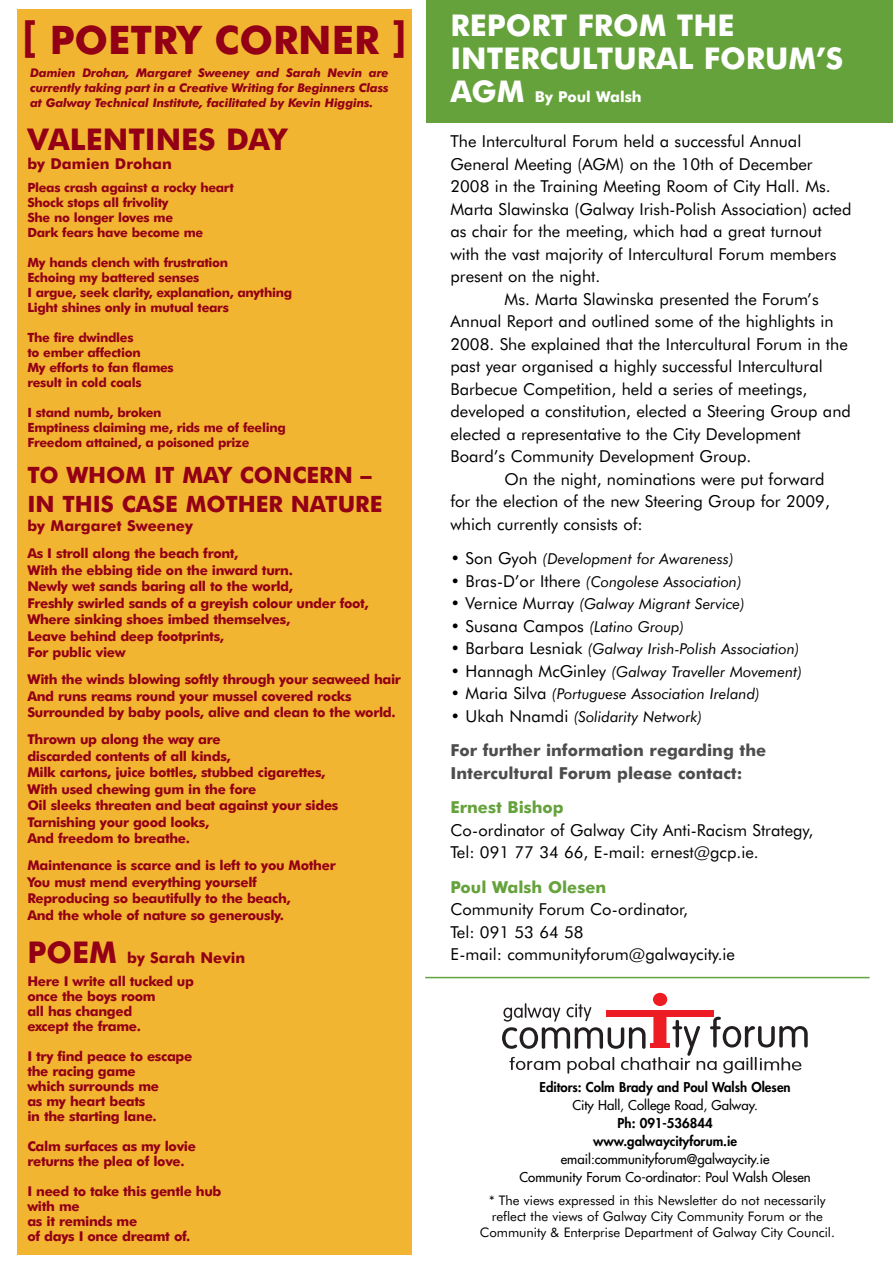
<style>
.page{position:relative;width:893px;height:1263px;background:#fff}
.page>*{position:absolute;margin:0;border:0;box-sizing:border-box;transform-origin:0 0}
.t1{font:700 39.3px "Futura BT";color:#930016}
.t2{font:700 30px/33px "Futura BT";color:#fff}
.t3{font:700 30px "Futura BT";color:#930016}
.t4{font:700 22.5px/28.5px "Futura BT";color:#930016}
.t5{font:16.5px/22.5px "Futura BT";color:#000}
.t6{font:700 16.5px/22.5px "Futura BT";color:#4d4d4d}
.t7{font:700 16.5px "Futura BT";color:#65a23c}
.t8{font:italic 15px "Futura BT";color:#000}
.t9{font:700 15px "Futura BT";color:#930016}
.t10{font:700 15px "Futura BT";color:#fff}
.t11{font:700 13.5px/16.5px "Futura BT";letter-spacing:-.025em;color:#930016}
.t12{font:13.2px/15.9px "Futura BT";color:#000;text-align:center}
.t13{font:13.2px/18px "Futura";color:#000;text-align:center}
.t14{font:800 13.2px/18px "Futura";color:#000;text-align:center}
.t15{font:700 12.75px/15px "Futura BT";letter-spacing:-.025em;color:#930016}
.t16{font:italic 700 12px/15px "Futura BT";letter-spacing:-.01em;color:#930016;text-align:justify}
.s1{font-size:30px}
.s2{font-style:normal;font-size:16.5px}
.s3{font-style:italic;font-size:15px}
</style>
<div class="page">
<div style="left:17px;top:9px;width:394px;height:1245px;background:#f2b531"></div>
<svg style="left:502px;top:993px;width:306px;height:80px"></svg>
<div style="left:426px;top:0;width:467px;height:123px;background:#65a23c"></div>
<hr style="left:425px;top:977px;width:445px;height:1px;background:#65a23c">
<h1 class="t1" style="left:22px;top:24px;width:387px">[ POETRY CORNER ]</h1>
<p class="t16" style="left:30px;top:67px;width:360px">Damien Drohan, Margaret Sweeney and Sarah Nevin are currently taking part in a Creative Writing for Beginners Class at Galway Technical Institute, facilitated by Kevin Higgins.</p>
<h2 class="t3" style="left:27px;top:127px;width:261px">VALENTINES DAY</h2>
<p class="t9" style="left:27px;top:158px;width:146px">by Damien Drohan</p>
<p class="t15" style="left:27px;top:181px;width:208px">Pleas crash against a rocky heart<br>Shock stops all frivolity<br>She no longer loves me<br>Dark fears have become me</p>
<p class="t15" style="left:27px;top:256px;width:266px">My hands clench with frustration<br>Echoing my battered senses<br>I argue, seek clarity, explanation, anything Light shines only in mutual tears</p>
<p class="t15" style="left:27px;top:331px;width:148px">The fire dwindles<br>to ember affection<br>My efforts to fan flames result in cold coals</p>
<p class="t15" style="left:27px;top:406px;width:260px">I stand numb, broken<br>Emptiness claiming me, rids me of feeling<br>Freedom attained, a poisoned prize</p>
<h3 class="t4" style="left:27px;top:463px;width:356px">TO WHOM IT MAY CONCERN –<br>IN THIS CASE MOTHER NATURE</h3>
<p class="t9" style="left:27px;top:520px;width:167px">by Margaret Sweeney</p>
<p class="t11" style="left:27px;top:546px;width:343px">As I stroll along the beach front,<br>With the ebbing tide on the inward turn.<br>Newly wet sands baring all to the world,<br>Freshly swirled sands of a greyish colour under foot, Where sinking shoes imbed themselves,<br>Leave behind deep footprints,<br>For public view</p>
<p class="t11" style="left:27px;top:672px;width:375px">With the winds blowing softly through your seaweed hair<br>And runs reams round your mussel covered rocks<br>Surrounded by baby pools, alive and clean to the world.</p>
<p class="t11" style="left:27px;top:732px;width:313px">Thrown up along the way are<br>discarded contents of all kinds,<br>Milk cartons, juice bottles, stubbed cigarettes, With used chewing gum in the fore<br>Oil sleeks threaten and beat against your sides Tarnishing your good looks,<br>And freedom to breathe.</p>
<p class="t11" style="left:27px;top:858px;width:310px">Maintenance is scarce and is left to you Mother You must mend everything yourself Reproducing so beautifully to the beach,<br>And the whole of nature so generously.</p>
<p class="t9" style="left:27px;top:952px;width:219px"><span class="s1">POEM</span> by Sarah Nevin</p>
<p class="t11" style="left:27px;top:974px;width:168px;line-height:15px">Here I write all tucked up once the boys room<br>all has changed<br>except the frame.</p>
<p class="t11" style="left:27px;top:1049px;width:167px;line-height:15px">I try find peace to escape the racing game<br>which surrounds me<br>as my heart beats<br>in the starting lane.</p>
<p class="t11" style="left:27px;top:1139px;width:170px;line-height:15px">Calm surfaces as my lovie returns the plea of love.</p>
<p class="t11" style="left:27px;top:1184px;width:196px;line-height:15px">I need to take this gentle hub with me<br>as it reminds me<br>of days I once dreamt of.</p>
<h2 class="t2" style="left:450px;top:12px;width:394px">REPORT FROM THE<br>INTERCULTURAL FORUM’S</h2>
<p class="t10" style="left:450px;top:91px;width:193px"><span class="s1">AGM</span> By Poul Walsh</p>
<p class="t5" style="left:450px;top:131px;width:352px">The Intercultural Forum held a successful Annual</p>
<p class="t5" style="left:450px;top:154px;width:364px">General Meeting (AGM) on the 10th of December</p>
<p class="t5" style="left:450px;top:176px;width:382px">2008 in the Training Meeting Room of City Hall. Ms.</p>
<p class="t5" style="left:450px;top:199px;width:402px">Marta Slawinska (Galway Irish-Polish Association) acted</p>
<p class="t5" style="left:450px;top:221px;width:373px">as chair for the meeting, which had a great turnout</p>
<p class="t5" style="left:450px;top:244px;width:388px">with the vast majority of Intercultural Forum members</p>
<p class="t5" style="left:450px;top:266px;width:151px">present on the night.</p>
<p class="t5" style="left:504px;top:289px;width:316px">Ms. Marta Slawinska presented the Forum’s</p>
<p class="t5" style="left:450px;top:311px;width:385px">Annual Report and outlined some of the highlights in</p>
<p class="t5" style="left:450px;top:334px;width:399px">2008. She explained that the Intercultural Forum in the</p>
<p class="t5" style="left:450px;top:356px;width:374px">past year organised a highly successful Intercultural</p>
<p class="t5" style="left:450px;top:379px;width:358px">Barbecue Competition, held a series of meetings,</p>
<p class="t5" style="left:450px;top:401px;width:402px">developed a constitution, elected a Steering Group and</p>
<p class="t5" style="left:450px;top:424px;width:352px">elected a representative to the City Development</p>
<p class="t5" style="left:450px;top:446px;width:302px">Board’s Community Development Group.</p>
<p class="t5" style="left:504px;top:469px;width:322px">On the night, nominations were put forward</p>
<p class="t5" style="left:450px;top:491px;width:381px">for the election of the new Steering Group for 2009,</p>
<p class="t5" style="left:450px;top:514px;width:194px">which currently consists of:</p>
<p class="t8" style="left:450px;top:553px;width:285px"><span class="s2">• Son Gyoh</span> (Development for Awareness)</p>
<p class="t8" style="left:450px;top:575px;width:293px"><span class="s2">• Bras-D’or Ithere</span> (Congolese Association)</p>
<p class="t8" style="left:450px;top:598px;width:296px"><span class="s2">• Vernice Murray</span> (Galway Migrant Service)</p>
<p class="t5" style="left:450px;top:616px;width:235px">• Susana Campos <span class="s3">(Latino Group)</span></p>
<p class="t8" style="left:450px;top:643px;width:351px"><span class="s2">• Barbara Lesniak</span> (Galway Irish-Polish Association)</p>
<p class="t8" style="left:450px;top:665px;width:353px"><span class="s2">• Hannagh McGinley</span> (Galway Traveller Movement)</p>
<p class="t8" style="left:450px;top:688px;width:311px"><span class="s2">• Maria Silva</span> (Portuguese Association Ireland)</p>
<p class="t8" style="left:450px;top:710px;width:253px"><span class="s2">• Ukah Nnamdi</span> (Solidarity Network)</p>
<p class="t6" style="left:450px;top:740px;width:317px">For further information regarding the<br>Intercultural Forum please contact:</p>
<p class="t7" style="left:450px;top:801px;width:115px">Ernest Bishop</p>
<p class="t5" style="left:450px;top:820px;width:364px">Co-ordinator of Galway City Anti-Racism Strategy,<br>Tel: 091 77 34 66, E-mail: ernest@gcp.ie.</p>
<p class="t7" style="left:450px;top:880px;width:157px">Poul Walsh Olesen</p>
<p class="t5" style="left:450px;top:899px;width:286px">Community Forum Co-ordinator,<br>Tel: 091 53 64 58<br>E-mail: communityforum@galwaycity.ie</p>
<p class="t14" style="left:540px;top:1077px;width:253px">Editors: Colm Brady and Poul Walsh Olesen</p>
<p class="t13" style="left:572px;top:1096px;width:187px">City Hall, College Road, Galway.</p>
<p class="t14" style="left:593px;top:1113px;width:145px">Ph: 091-536844 www.galwaycityforum.ie</p>
<p class="t13" style="left:519px;top:1150px;width:293px">email:communityforum@galwaycity.ie<br>Community Forum Co-ordinator: Poul Walsh Olesen</p>
<p class="t12" style="left:480px;top:1193px;width:357px">* The views expressed in this Newsletter do not necessarily reflect the views of Galway City Community Forum or the<br>Community &amp; Enterprise Department of Galway City Council.</p>
</div>
